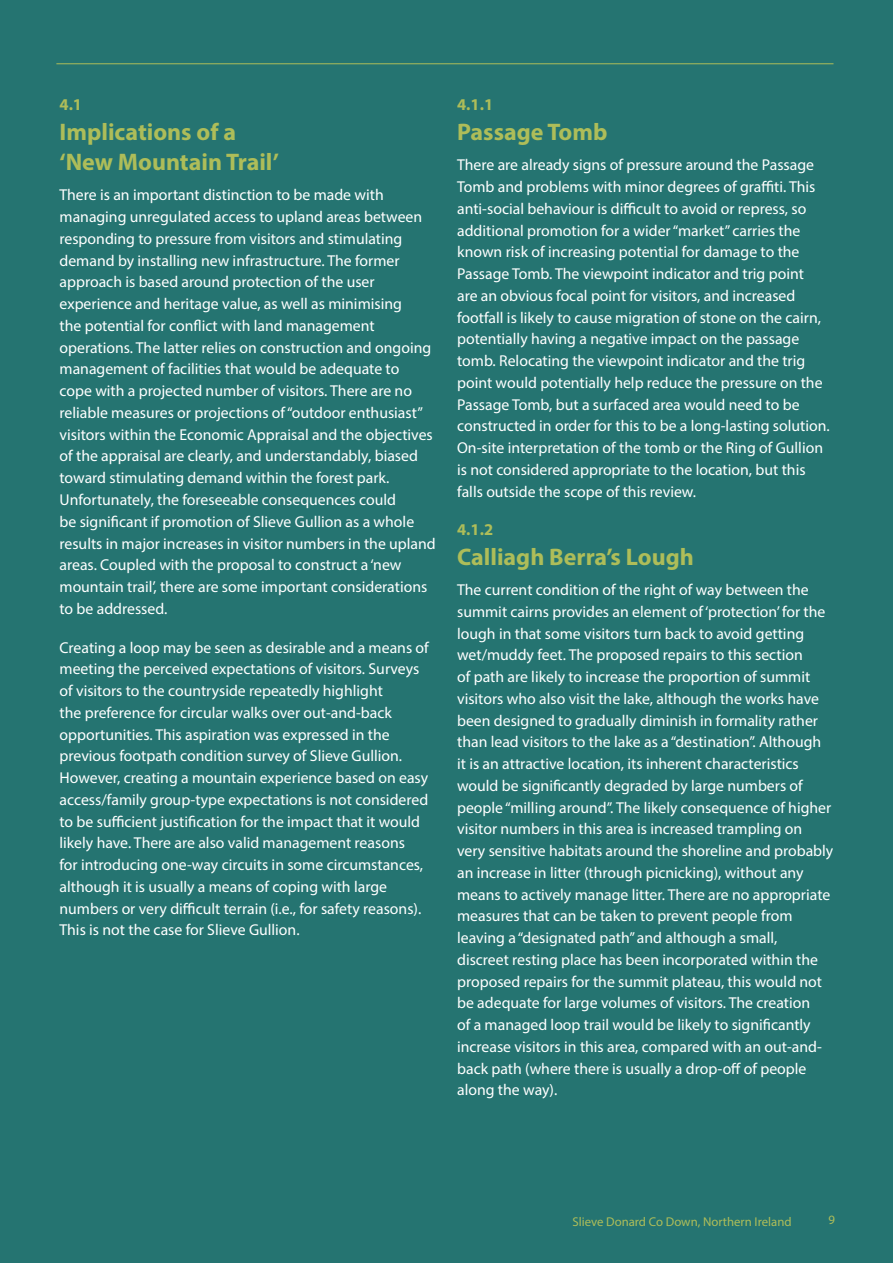
<style>
.page{position:relative;width:893px;height:1263px;background:#257471}
.page>*{position:absolute;margin:0;border:0;box-sizing:border-box;transform-origin:0 0}
.t1{font:700 24px/30px "Myriad Pro";color:#aebd59}
.t2{font:700 16.5px "Myriad Pro";color:#aebd59}
.t3{font:15.75px/21.8px "Myriad Pro";color:#fff}
.t4{font:12.75px "Myriad Pro";color:#aebd59}
</style>
<div class="page">
<hr style="left:56px;top:64px;width:777px;height:1px;background:#aebd59">
<p class="t2" style="left:60px;top:94px;width:24px">4.1</p>
<h1 class="t1" style="left:60px;top:116px;width:221px">Implications of a ‘New Mountain Trail’</h1>
<p class="t3" style="left:60px;top:184px;width:378px">There is an important distinction to be made with managing unregulated access to upland areas between responding to pressure from visitors and stimulating demand by installing new infrastructure. The former approach is based around protection of the user experience and heritage value, as well as minimising<br>the potential for conflict with land management operations. The latter relies on construction and ongoing management of facilities that would be adequate to<br>cope with a projected number of visitors. There are no reliable measures or projections of “outdoor enthusiast” visitors within the Economic Appraisal and the objectives of the appraisal are clearly, and understandably, biased toward stimulating demand within the forest park.<br>Unfortunately, the foreseeable consequences could<br>be significant if promotion of Slieve Gullion as a whole results in major increases in visitor numbers in the upland areas. Coupled with the proposal to construct a ‘new mountain trail’, there are some important considerations to be addressed.</p>
<p class="t3" style="left:60px;top:636px;width:371px">Creating a loop may be seen as desirable and a means of meeting the perceived expectations of visitors. Surveys of visitors to the countryside repeatedly highlight<br>the preference for circular walks over out-and-back opportunities. This aspiration was expressed in the previous footpath condition survey of Slieve Gullion.<br>However, creating a mountain experience based on easy access/family group-type expectations is not considered to be sufficient justification for the impact that it would likely have. There are also valid management reasons<br>for introducing one-way circuits in some circumstances, although it is usually a means of coping with large numbers or very difficult terrain (i.e., for safety reasons).<br>This is not the case for Slieve Gullion.</p>
<p class="t2" style="left:457px;top:94px;width:38px">4.1.1</p>
<h1 class="t1" style="left:457px;top:116px;width:152px">Passage Tomb</h1>
<p class="t3" style="left:457px;top:154px;width:374px">There are already signs of pressure around the Passage Tomb and problems with minor degrees of graffiti. This anti-social behaviour is difficult to avoid or repress, so additional promotion for a wider “market” carries the known risk of increasing potential for damage to the Passage Tomb. The viewpoint indicator and trig point<br>are an obvious focal point for visitors, and increased footfall is likely to cause migration of stone on the cairn, potentially having a negative impact on the passage tomb. Relocating the viewpoint indicator and the trig point would potentially help reduce the pressure on the Passage Tomb, but a surfaced area would need to be constructed in order for this to be a long-lasting solution.<br>On-site interpretation of the tomb or the Ring of Gullion is not considered appropriate to the location, but this falls outside the scope of this review.</p>
<p class="t2" style="left:457px;top:518px;width:38px">4.1.2</p>
<h1 class="t1" style="left:457px;top:541px;width:238px">Calliagh Berra’s Lough</h1>
<p class="t3" style="left:457px;top:579px;width:378px">The current condition of the right of way between the summit cairns provides an element of ‘protection’ for the lough in that some visitors turn back to avoid getting wet/muddy feet. The proposed repairs to this section<br>of path are likely to increase the proportion of summit visitors who also visit the lake, although the works have been designed to gradually diminish in formality rather than lead visitors to the lake as a “destination”. Although it is an attractive location, its inherent characteristics would be significantly degraded by large numbers of people “milling around”. The likely consequence of higher visitor numbers in this area is increased trampling on very sensitive habitats around the shoreline and probably an increase in litter (through picnicking), without any means to actively manage litter. There are no appropriate measures that can be taken to prevent people from leaving a “designated path” and although a small,<br>discreet resting place has been incorporated within the proposed repairs for the summit plateau, this would not be adequate for large volumes of visitors. The creation<br>of a managed loop trail would be likely to significantly increase visitors in this area, compared with an out-and&shy;back path (where there is usually a drop-off of people along the way).</p>
<p class="t4" style="left:572px;top:1213px;width:221px">Slieve Donard Co Down, Northern Ireland</p>
<p class="t4" style="left:828px;top:1211px;width:8px">9</p>
</div>
